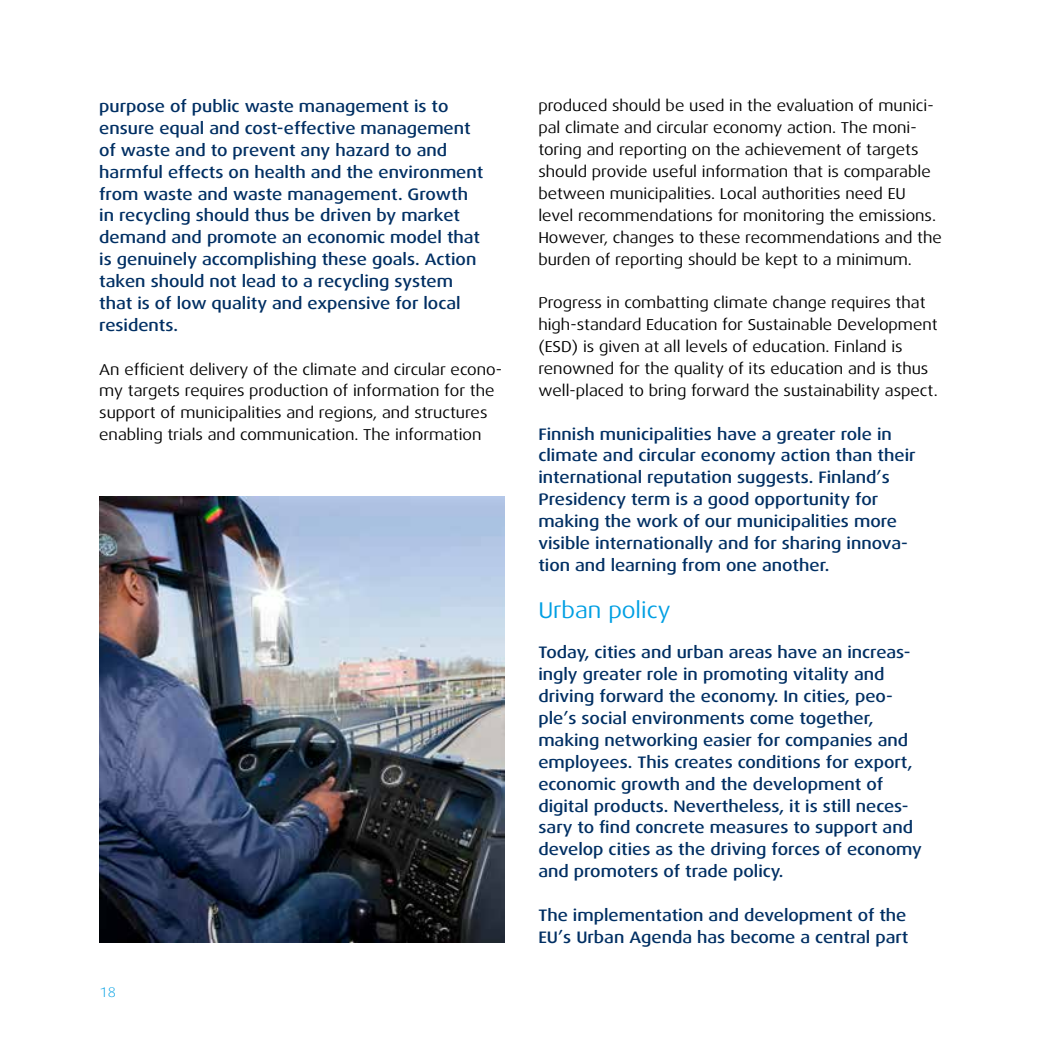
<style>
.page{position:relative;width:1042px;height:1042px;background:#fff}
.page>*{position:absolute;margin:0;border:0;box-sizing:border-box;transform-origin:0 0}
.väliotsikko{font:22.75px "Dax Wide";color:#009fe3}
.Laatikkoon{font:500 16.62px/21.9px "Dax Wide";color:#002f63}
.leipäteksti_ei_sis{font:15.75px/21.9px "Dax Wide";color:#000}
.t1{font:300 14px "Dax Wide";color:#009fe3}
</style>
<div class="page">
<img style="left:100px;top:496px;width:404px;height:447px">
<p class="Laatikkoon" style="left:99px;top:95px;width:386px">purpose of public waste management is to ensure equal and cost-effective management of waste and to prevent any hazard to and harmful effects on health and the environment from waste and waste management. Growth in recycling should thus be driven by market demand and promote an economic model that is genuinely accomplishing these goals. Action taken should not lead to a recycling system that is of low quality and expensive for local residents.</p>
<p class="leipäteksti_ei_sis" style="left:99px;top:358px;width:404px">An efficient delivery of the climate and circular econo&shy;my targets requires production of information for the support of municipalities and regions, and structures enabling trials and communication. The information</p>
<p class="t1" style="left:100px;top:984px;width:18px">18</p>
<p class="leipäteksti_ei_sis" style="left:538px;top:95px;width:405px">produced should be used in the evaluation of munici&shy;pal climate and circular economy action. The moni&shy;toring and reporting on the achievement of targets should provide useful information that is comparable between municipalities. Local authorities need EU level recommendations for monitoring the emissions.<br>However, changes to these recommendations and the burden of reporting should be kept to a minimum.</p>
<p class="leipäteksti_ei_sis" style="left:538px;top:292px;width:401px">Progress in combatting climate change requires that high-standard Education for Sustainable Development (ESD) is given at all levels of education. Finland is renowned for the quality of its education and is thus well-placed to bring forward the sustainability aspect.</p>
<p class="Laatikkoon" style="left:538px;top:423px;width:379px">Finnish municipalities have a greater role in climate and circular economy action than their international reputation suggests. Finland’s Presidency term is a good opportunity for making the work of our municipalities more visible internationally and for sharing innova&shy;tion and learning from one another.</p>
<p class="väliotsikko" style="left:538px;top:597px;width:134px">Urban policy</p>
<p class="Laatikkoon" style="left:538px;top:642px;width:385px">Today, cities and urban areas have an increas&shy;ingly greater role in promoting vitality and driving forward the economy. In cities, peo&shy;ple’s social environments come together, making networking easier for companies and employees. This creates conditions for export, economic growth and the development of digital products. Nevertheless, it is still neces&shy;sary to find concrete measures to support and develop cities as the driving forces of economy and promoters of trade policy.</p>
<p class="Laatikkoon" style="left:538px;top:904px;width:372px">The implementation and development of the<br>EU’s Urban Agenda has become a central part</p>
</div>
